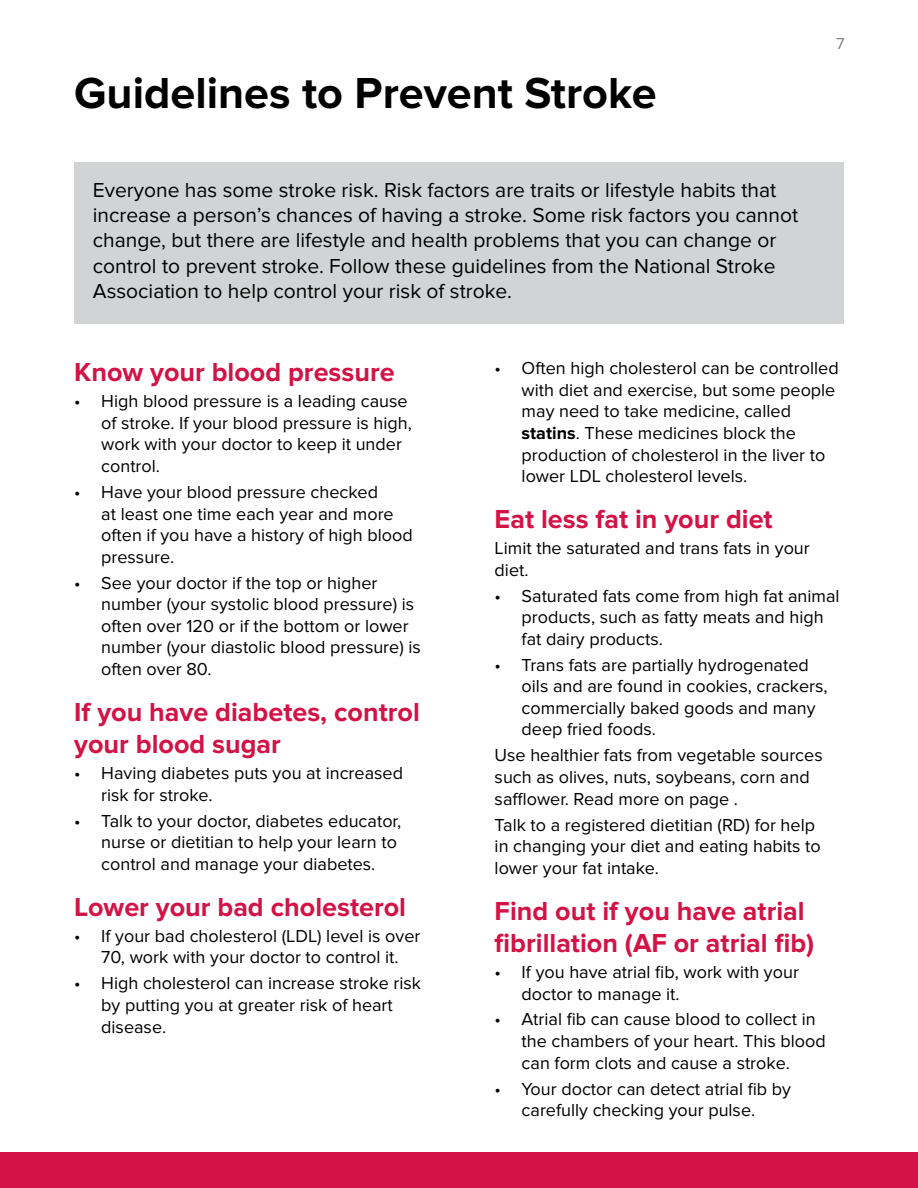
<style>
.page{position:relative;width:918px;height:1188px;background:#fff}
.page>*{position:absolute;margin:0;border:0;box-sizing:border-box;transform-origin:0 0}
.t1{font:700 45px "Proxima Nova";color:#000}
.t2{font:700 27px/32.4px "Proxima Nova";color:#d31245}
.t3{font:21px/25.2px "Proxima Nova";color:#000}
.t4{font:18px/21.6px "Proxima Nova";color:#000}
.t5{font:16.5px "Proxima Nova";color:#7e8083}
.s1{font-weight:700}
</style>
<div class="page">
<div style="left:0;top:1152px;width:918px;height:36px;background:#d31245"></div>
<div style="left:74px;top:162px;width:770px;height:162px;background:#d1d3d4"></div>
<h1 class="t1" style="left:74px;top:67px;width:584px">Guidelines to Prevent Stroke</h1>
<p class="t3" style="left:93px;top:178px;width:707px">Everyone has some stroke risk. Risk factors are traits or lifestyle habits that increase a person’s chances of having a stroke. Some risk factors you cannot change, but there are lifestyle and health problems that you can change or control to prevent stroke. Follow these guidelines from the National Stroke Association to help control your risk of stroke.</p>
<p class="t5" style="left:836px;top:34px;width:10px">7</p>
<h2 class="t2" style="left:74px;top:357px;width:322px">Know your blood pressure</h2>
<p class="t4" style="left:101px;top:391px;width:312px;text-indent:-27px">• High blood pressure is a leading cause of stroke. If your blood pressure is high, work with your doctor to keep it under control.</p>
<p class="t4" style="left:101px;top:481px;width:313px;text-indent:-27px">• Have your blood pressure checked<br>at least one time each year and more often if you have a history of high blood pressure.</p>
<p class="t4" style="left:101px;top:572px;width:321px;text-indent:-27px">• See your doctor if the top or higher number (your systolic blood pressure) is often over 120 or if the bottom or lower number (your diastolic blood pressure) is often over 80.</p>
<h2 class="t2" style="left:74px;top:696px;width:347px">If you have diabetes, control your blood sugar</h2>
<p class="t4" style="left:101px;top:763px;width:303px;text-indent:-27px">• Having diabetes puts you at increased risk for stroke.</p>
<p class="t4" style="left:101px;top:810px;width:301px;text-indent:-27px">• Talk to your doctor, diabetes educator, nurse or dietitian to help your learn to control and manage your diabetes.</p>
<h2 class="t2" style="left:74px;top:891px;width:333px">Lower your bad cholesterol</h2>
<p class="t4" style="left:74px;top:925px;width:348px;text-align:center">• If your bad cholesterol (LDL) level is over<br>70, work with your doctor to control it.</p>
<p class="t4" style="left:101px;top:973px;width:321px;text-indent:-27px">• High cholesterol can increase stroke risk by putting you at greater risk of heart disease.</p>
<p class="t4" style="left:522px;top:358px;width:319px;text-indent:-27px">• Often high cholesterol can be controlled with diet and exercise, but some people may need to take medicine, called <span class="s1">statins</span>. These medicines block the production of cholesterol in the liver to lower LDL cholesterol levels.</p>
<h2 class="t2" style="left:495px;top:504px;width:280px">Eat less fat in your diet</h2>
<p class="t4" style="left:495px;top:538px;width:317px">Limit the saturated and trans fats in your diet.</p>
<p class="t4" style="left:522px;top:585px;width:319px;text-indent:-27px">• Saturated fats come from high fat animal products, such as fatty meats and high fat dairy products.</p>
<p class="t4" style="left:522px;top:654px;width:307px;text-indent:-27px">• Trans fats are partially hydrogenated oils and are found in cookies, crackers, commercially baked goods and many deep fried foods.</p>
<p class="t4" style="left:495px;top:745px;width:330px">Use healthier fats from vegetable sources such as olives, nuts, soybeans, corn and safflower. Read more on page .</p>
<p class="t4" style="left:495px;top:814px;width:328px">Talk to a registered dietitian (RD) for help in changing your diet and eating habits to lower your fat intake.</p>
<h2 class="t2" style="left:495px;top:895px;width:321px">Find out if you have atrial fibrillation (AF or atrial fib)</h2>
<p class="t4" style="left:522px;top:961px;width:279px;text-indent:-27px">• If you have atrial fib, work with your doctor to manage it.</p>
<p class="t4" style="left:522px;top:1009px;width:306px;text-indent:-27px">• Atrial fib can cause blood to collect in the chambers of your heart. This blood can form clots and cause a stroke.</p>
<p class="t4" style="left:495px;top:1078px;width:298px;text-align:center">• Your doctor can detect atrial fib by carefully checking your pulse.</p>
</div>
